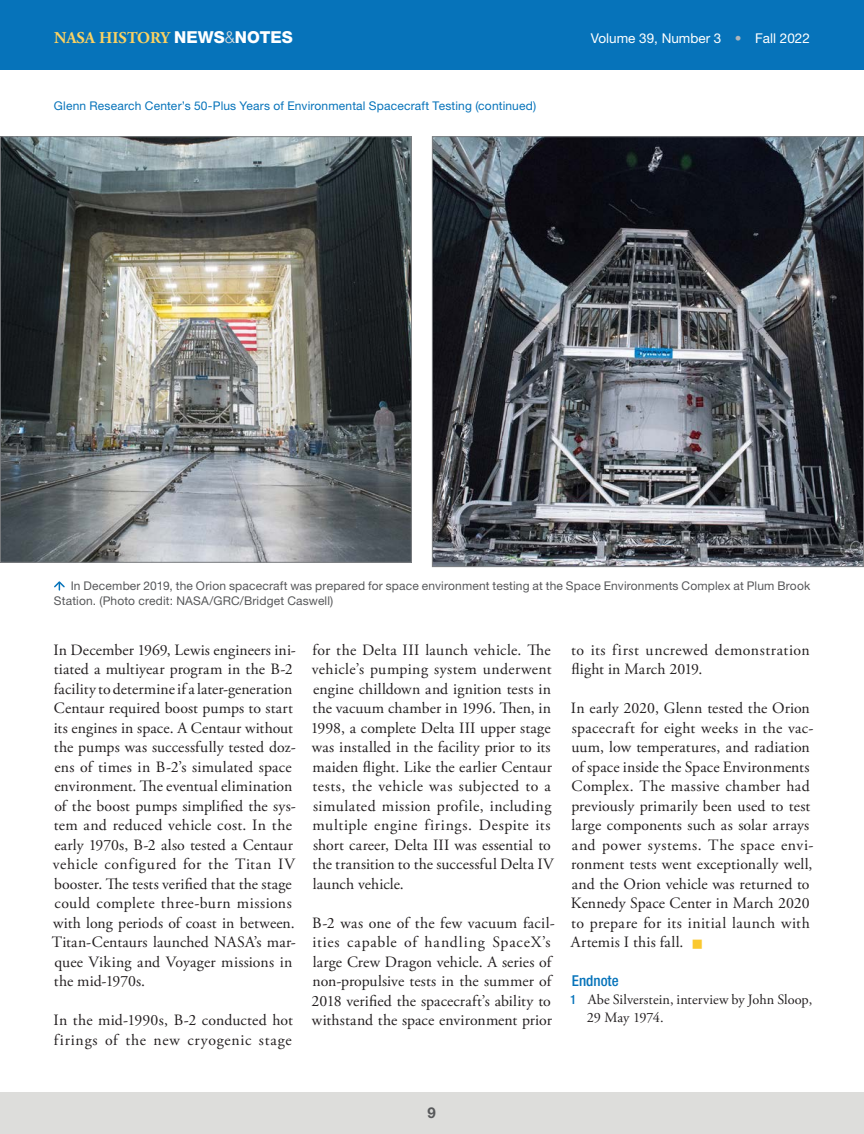
<style>
.page{position:relative;width:864px;height:1134px;background:#fff}
.page>*{position:absolute;margin:0;border:0;box-sizing:border-box;transform-origin:0 0}
.t1{font:700 16.5px "Adobe Garamond Pro";color:#fbd262}
.Body{font:15.75px/19.5px "Adobe Garamond Pro";letter-spacing:.015em;color:#231f20}
.Body-2{font:15.75px/19.5px "Adobe Garamond Pro";letter-spacing:.035em;color:#231f20}
.t2{font:500 condensed 15px "Helvetica Neue LT Std";color:#0673ba}
.t3{font:700 15px "Helvetica Neue LT Std";color:#57585a}
.Endnote_text{font:14.25px/18px "Adobe Garamond Pro";letter-spacing:.005em;color:#231f20}
.t4{font:13.5px "Helvetica Neue LT Std";color:#fff}
.t5{font:12px/15px "Helvetica Neue LT Std";letter-spacing:.01em;color:#57585a}
.jumpline{font:12px "Helvetica Neue LT Std";letter-spacing:.015em;color:#0673ba}
.s1{font-family:"Helvetica Neue LT Std";font-weight:800;color:#fff}
.s2{font-family:"Helvetica Neue LT Std";font-weight:300;color:#dddddb}
.s3{color:#aeb5bb}
.s4{color:#fac82f}
.s5{font-family:"Helvetica Neue LT Std";font-weight:500;font-stretch:condensed;font-size:12.75px;color:#0673ba}
</style>
<div class="page">
<div style="left:0;top:1092px;width:864px;height:42px;background:#dddddb"></div>
<div style="left:0;top:0;width:864px;height:70px;background:#0673ba"></div>
<svg style="left:54px;top:581px;width:11px;height:9px"></svg>
<img style="left:434px;top:138px;width:428px;height:427px">
<img style="left:2px;top:138px;width:408px;height:423px">
<p class="t1" style="left:54px;top:28px;width:240px">NASA HISTORY <span class="s1">NEWS</span><span class="s2">&amp;</span><span class="s1">NOTES</span></p>
<p class="t4" style="left:591px;top:30px;width:221px">Volume 39, Number 3 <span class="s3">•</span> Fall 2022</p>
<p class="jumpline" style="left:54px;top:99px;width:484px">Glenn Research Center’s 50-Plus Years of Environmental Spacecraft Testing (continued)</p>
<p class="t5" style="left:54px;top:578px;width:758px;text-indent:17px">In December 2019, the Orion spacecraft was prepared for space environment testing at the Space Environments Complex at Plum Brook<br>Station. (Photo credit: NASA/GRC/Bridget Caswell)</p>
<p class="Body" style="left:52px;top:641px;width:246px">In December 1969, Lewis engineers ini&shy;tiated a multiyear program in the B-2 facility to determine if a later-generation Centaur required boost pumps to start its engines in space. A Centaur without the pumps was successfully tested doz&shy;ens of times in B-2’s simulated space environment. The eventual elimination of the boost pumps simplified the sys&shy;tem and reduced vehicle cost. In the early 1970s, B-2 also tested a Centaur vehicle configured for the Titan IV booster. The tests verified that the stage could complete three-burn missions with long periods of coast in between.<br>Titan-Centaurs launched NASA’s mar&shy;quee Viking and Voyager missions in the mid-1970s.</p>
<p class="Body-2" style="left:53px;top:1011px;width:241px">In the mid-1990s, B-2 conducted hot firings of the new cryogenic stage</p>
<p class="Body" style="left:311px;top:641px;width:245px">for the Delta III launch vehicle. The vehicle’s pumping system underwent engine chilldown and ignition tests in the vacuum chamber in 1996. Then, in 1998, a complete Delta III upper stage was installed in the facility prior to its maiden flight. Like the earlier Centaur tests, the vehicle was subjected to a simulated mission profile, including multiple engine firings. Despite its short career, Delta III was essential to the transition to the successful Delta IV launch vehicle.</p>
<p class="Body" style="left:312px;top:914px;width:245px">B-2 was one of the few vacuum facil&shy;ities capable of handling SpaceX’s large Crew Dragon vehicle. A series of non-propulsive tests in the summer of 2018 verified the spacecraft’s ability to withstand the space environment prior</p>
<p class="Body" style="left:571px;top:641px;width:240px">to its first uncrewed demonstration flight in March 2019.</p>
<p class="Body" style="left:571px;top:699px;width:244px">In early 2020, Glenn tested the Orion spacecraft for eight weeks in the vac&shy;uum, low temperatures, and radiation of space inside the Space Environments Complex. The massive chamber had previously primarily been used to test large components such as solar arrays and power systems. The space envi&shy;ronment tests went exceptionally well, and the Orion vehicle was returned to Kennedy Space Center in March 2020 to prepare for its initial launch with Artemis I this fall. <span class="s4">■</span></p>
<h3 class="t2" style="left:572px;top:972px;width:48px">Endnote</h3>
<p class="Endnote_text" style="left:587px;top:991px;width:227px;text-indent:-16px"><span class="s5">1</span> Abe Silverstein, interview by John Sloop,<br>29 May 1974.</p>
<p class="t3" style="left:428px;top:1103px;width:10px">9</p>
</div>
